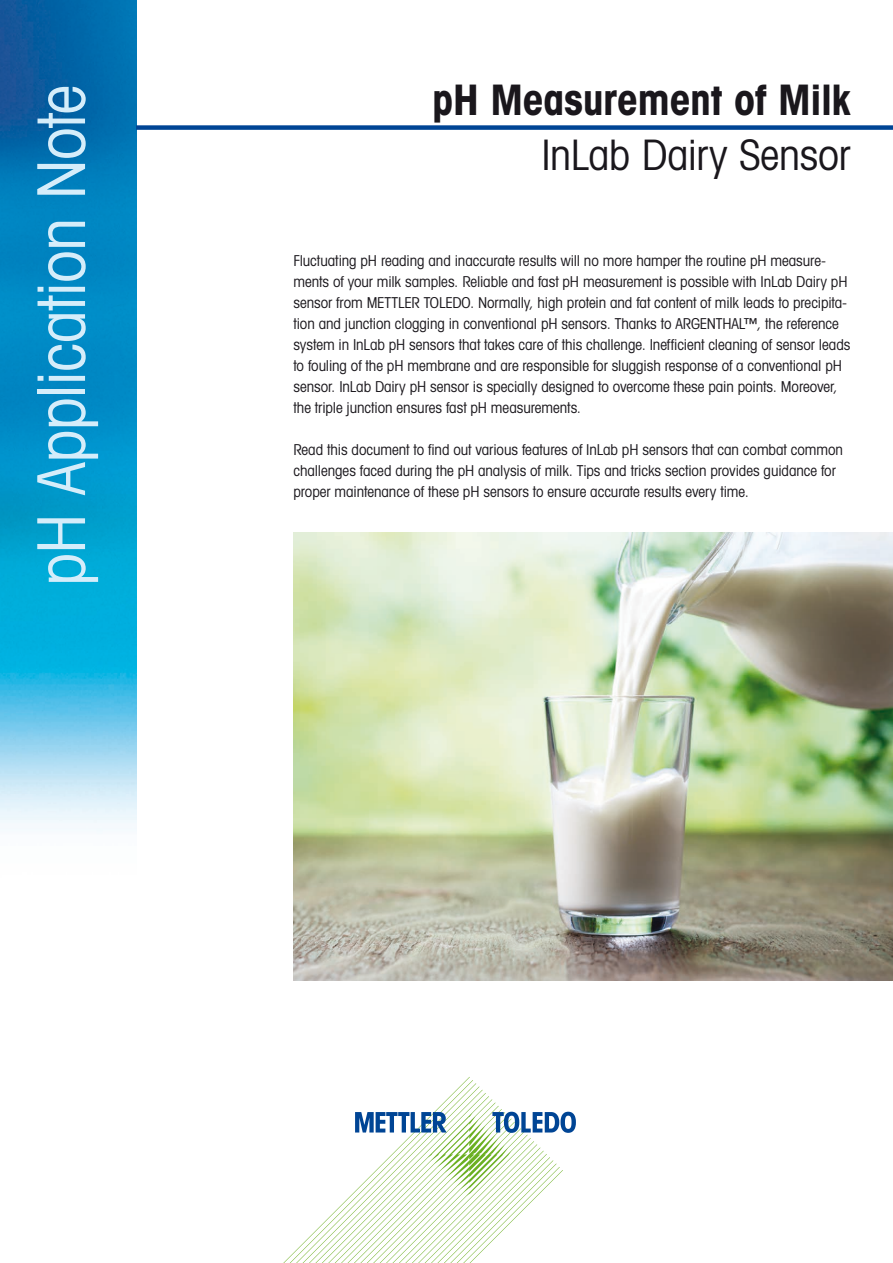
<style>
.page{position:relative;width:893px;height:1263px;background:#fff}
.page>*{position:absolute;margin:0;border:0;box-sizing:border-box;transform-origin:0 0}
._01_Vertical_Text_44{font:66px "Avant Gardefor MT Bk";letter-spacing:-.015em;color:#d5edfa}
._02_headline_28_34_B{font:42px "Avant Gardefor MT Bd";letter-spacing:-.01em;color:#1a171c}
._02_headline_28_34_B-2{font:42px "Avant Gardefor MT Bk";letter-spacing:-.01em;color:#1a171c}
._04_Running_Text_10{font:15px/21px "Avant Gardefor MT Bk";letter-spacing:-.005em;color:#1a171c}
</style>
<div class="page">
<img style="left:0;top:0;width:136px;height:832px">
<div style="left:136px;top:125px;width:757px;height:5px;background:#004595"></div>
<svg style="left:283px;top:1077px;width:293px;height:186px"></svg>
<img style="left:293px;top:533px;width:600px;height:447px">
<p class="_01_Vertical_Text_44" style="left:21px;top:586px;width:502px;rotate:-90deg">pH Application Note</p>
<p class="_02_headline_28_34_B" style="left:432px;top:73px;width:420px">pH Measurement of Milk</p>
<p class="_02_headline_28_34_B-2" style="left:542px;top:129px;width:310px">InLab Dairy Sensor</p>
<p class="_04_Running_Text_10" style="left:293px;top:250px;width:559px">Fluctuating pH reading and inaccurate results will no more hamper the routine pH measure&shy;ments of your milk samples. Reliable and fast pH measurement is possible with InLab Dairy pH sensor from METTLER TOLEDO. Normally, high protein and fat content of milk leads to precipita&shy;tion and junction clogging in conventional pH sensors. Thanks to ARGENTHAL™, the reference system in InLab pH sensors that takes care of this challenge. Inefficient cleaning of sensor leads to fouling of the pH membrane and are responsible for sluggish response of a conventional pH sensor. InLab Dairy pH sensor is specially designed to overcome these pain points. Moreover, the triple junction ensures fast pH measurements.</p>
<p class="_04_Running_Text_10" style="left:293px;top:439px;width:551px">Read this document to find out various features of InLab pH sensors that can combat common challenges faced during the pH analysis of milk. Tips and tricks section provides guidance for proper maintenance of these pH sensors to ensure accurate results every time.</p>
</div>
